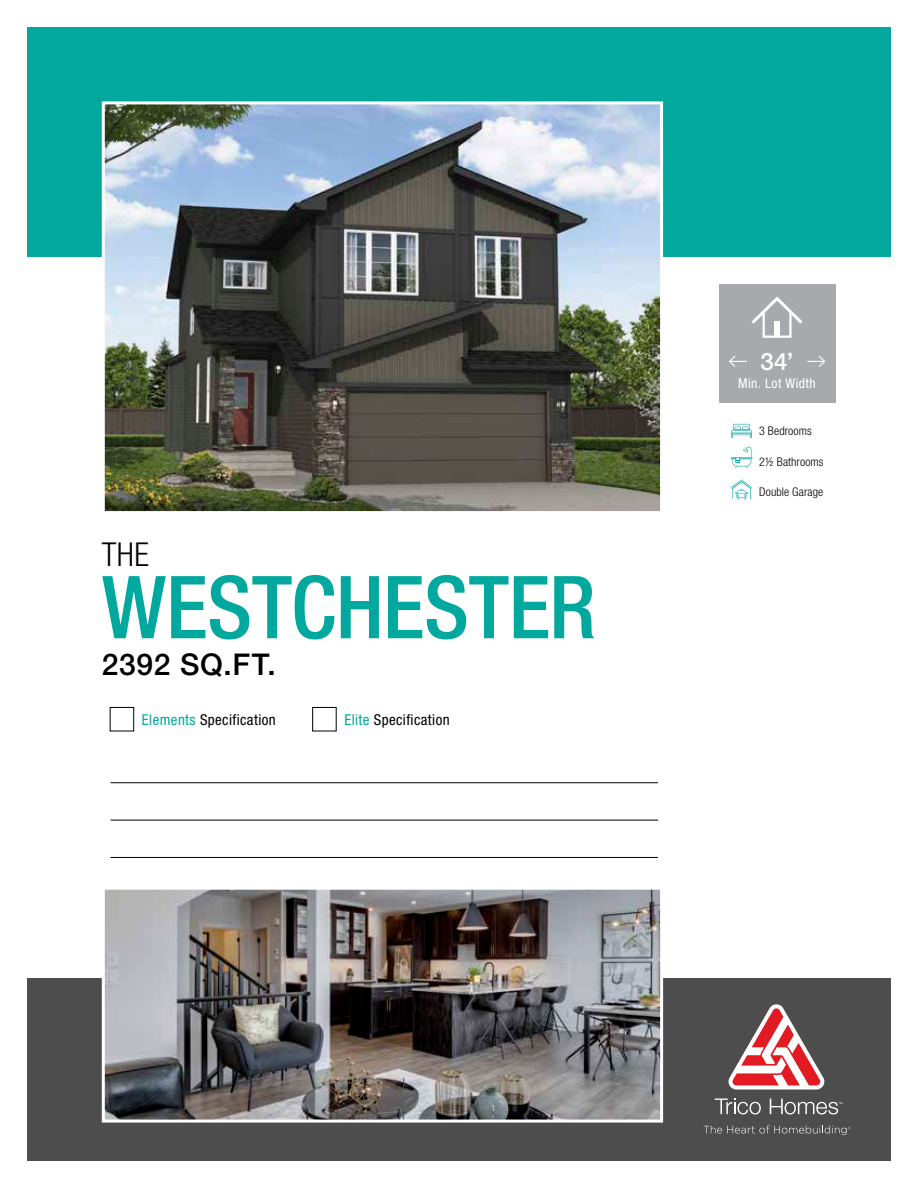
<style>
.page{position:relative;width:918px;height:1188px;background:#fff}
.page>*{position:absolute;margin:0;border:0;box-sizing:border-box;transform-origin:0 0}
.t1{font:500 condensed 87px "Helvetica Neue LT Std";letter-spacing:-.01em;color:#00a89d}
.t2{font:300 condensed 33px "Helvetica Neue LT Std";color:#000}
.t3{font:500 30px "Helvetica Neue LT Std";letter-spacing:.02em;color:#000}
.t4{font:500 24px "Helvetica Neue LT Std";color:#fff}
.t5{font:condensed 15px "Helvetica Neue LT Std";letter-spacing:.025em;color:#000}
.t6{font:condensed 13.5px "Helvetica Neue LT Std";letter-spacing:.035em;color:#fff}
.t7{font:300 condensed 12px "Helvetica Neue LT Std";letter-spacing:.01em;color:#000}
.s1{color:#00a89d}
</style>
<div class="page">
<div style="left:27px;top:27px;width:864px;height:229px;background:#00a89d"></div>
<div style="left:27px;top:978px;width:864px;height:183px;background:#4d4d4e"></div>
<img style="left:106px;top:105px;width:553px;height:405px">
<div style="left:102px;top:101px;width:561px;height:413px;border:3px solid #fff"></div>
<img style="left:106px;top:891px;width:553px;height:228px">
<div style="left:102px;top:887px;width:561px;height:236px;border:3px solid #fff"></div>
<div style="left:110px;top:707px;width:24px;height:24px;border:1px solid #000"></div>
<div style="left:312px;top:707px;width:25px;height:24px;border:1px solid #000"></div>
<hr style="left:111px;top:782px;width:547px;height:1px;background:#000">
<hr style="left:111px;top:820px;width:547px;height:1px;background:#000">
<hr style="left:111px;top:857px;width:547px;height:1px;background:#000">
<svg style="left:731px;top:447px;width:22px;height:21px"></svg>
<svg style="left:731px;top:424px;width:21px;height:14px"></svg>
<div style="left:719px;top:285px;width:116px;height:118px;background:#a7a9ac"></div>
<svg style="left:807px;top:356px;width:19px;height:11px"></svg>
<svg style="left:729px;top:356px;width:18px;height:11px"></svg>
<svg style="left:751px;top:296px;width:52px;height:31px"></svg>
<div style="left:763px;top:310px;width:29px;height:28px;border:2px solid #fff"></div>
<div style="left:774px;top:322px;width:6px;height:14px;background:#fff"></div>
<svg style="left:731px;top:480px;width:21px;height:19px"></svg>
<svg style="left:729px;top:1004px;width:95px;height:86px"></svg>
<svg style="left:715px;top:1099px;width:46px;height:15px"></svg>
<svg style="left:770px;top:1099px;width:72px;height:15px"></svg>
<svg style="left:704px;top:1125px;width:147px;height:10px"></svg>
<h2 class="t2" style="left:102px;top:535px;width:49px">THE</h2>
<h1 class="t1" style="left:102px;top:556px;width:496px">WESTCHESTER</h1>
<h3 class="t3" style="left:102px;top:646px;width:176px">2392 SQ.FT.</h3>
<p class="t5" style="left:142px;top:711px;width:135px"><span class="s1">Elements</span> Specification</p>
<p class="t5" style="left:344px;top:711px;width:107px"><span class="s1">Elite</span> Specification</p>
<h3 class="t4" style="left:761px;top:347px;width:34px">34’</h3>
<p class="t6" style="left:738px;top:375px;width:79px">Min. Lot Width</p>
<p class="t7" style="left:759px;top:424px;width:54px">3 Bedrooms</p>
<p class="t7" style="left:759px;top:455px;width:66px">2½ Bathrooms</p>
<p class="t7" style="left:759px;top:485px;width:66px">Double Garage</p>
</div>
